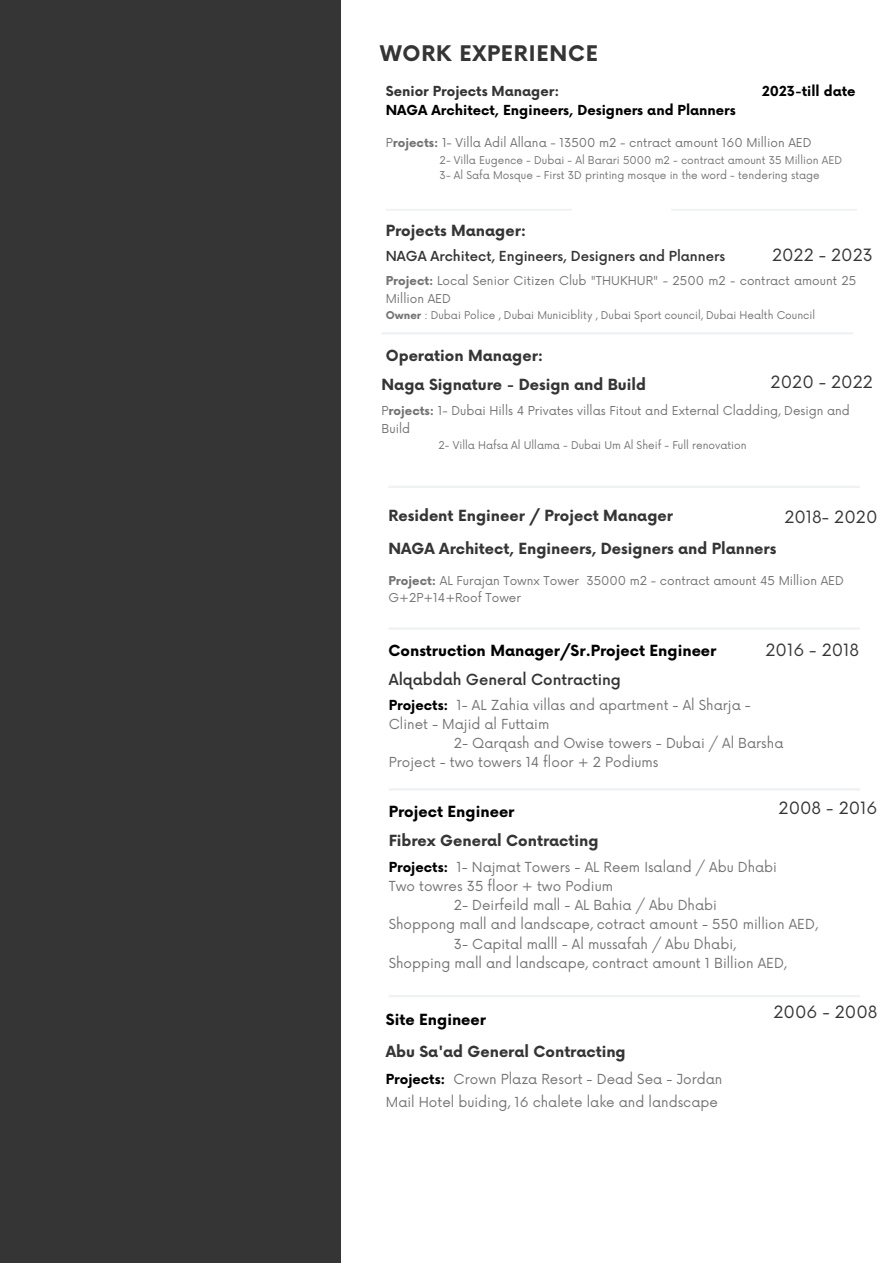
<style>
.page{position:relative;width:893px;height:1264px;background:#fff}
.page>*{position:absolute;margin:0;border:0;box-sizing:border-box;transform-origin:0 0}
.t1{font:700 21px "Now";letter-spacing:.035em;color:#353535}
.t2{font:16.5px "Now";color:#353535}
.t3{font:700 15px "Now";color:#353535}
.t4{font:700 15px "Now";color:#000}
.t5{font:500 15px "Now";color:#353535}
.t6{font:13.5px "Now";color:#737373}
.t7{font:700 13.5px "Now";color:#000}
.t8{font:500 13.5px "Now";color:#353535}
.t9{font:700 13.5px "Now";color:#353535}
.t10{font:12px/17.5px "Now";color:#737373}
.t11{font:10.5px "Now";color:#737373}
.s1{font-weight:700}
.s2{font-weight:700;color:#000}
</style>
<div class="page">
<div style="left:0;top:0;width:341px;height:1262px;background:#353535"></div>
<svg style="left:386px;top:209px;width:471px;height:2px"></svg>
<hr style="left:381px;top:332px;width:471px;height:2px;background:#eff1f2">
<hr style="left:388px;top:486px;width:471px;height:2px;background:#eff1f2">
<hr style="left:388px;top:627px;width:471px;height:2px;background:#eff1f2">
<hr style="left:389px;top:788px;width:471px;height:2px;background:#eff1f2">
<hr style="left:389px;top:995px;width:471px;height:2px;background:#eff1f2">
<p class="t1" style="left:380px;top:42px;width:219px">WORK EXPERIENCE</p>
<p class="t9" style="left:386px;top:83px;width:175px">Senior Projects Manager:</p>
<p class="t7" style="left:762px;top:83px;width:95px">2023-till date</p>
<p class="t7" style="left:386px;top:103px;width:351px">NAGA Architect, Engineers, Designers and Planners</p>
<p class="t10" style="left:386px;top:135px;width:427px">P<span class="s1">rojects:</span> 1- Villa Adil Allana - 13500 m2 - cntract amount 160 Million AED</p>
<p class="t11" style="left:439px;top:154px;width:404px">2- Villa Eugence - Dubai - Al Barari 5000 m2 - contract amount 35 Million AED</p>
<p class="t11" style="left:439px;top:169px;width:382px">3- Al Safa Mosque - First 3D printing mosque in the word - tendering stage</p>
<p class="t3" style="left:386px;top:222px;width:142px">Projects Manager:</p>
<p class="t10" style="left:386px;top:273px;width:472px"><span class="s1">Project:</span> Local Senior Citizen Club "THUKHUR" - 2500 m2 - contract amount 25<br>Million AED</p>
<p class="t11" style="left:386px;top:309px;width:431px"><span class="s1">Owner</span> : Dubai Police , Dubai Municiblity , Dubai Sport council, Dubai Health Council</p>
<p class="t8" style="left:386px;top:249px;width:341px">NAGA Architect, Engineers, Designers and Planners</p>
<p class="t2" style="left:772px;top:246px;width:102px">2022 - 2023</p>
<p class="t3" style="left:386px;top:347px;width:159px">Operation Manager:</p>
<p class="t10" style="left:381px;top:403px;width:470px">P<span class="s1">rojects:</span> 1- Dubai Hills 4 Privates villas Fitout and External Cladding, Design and<br>Build</p>
<p class="t11" style="left:438px;top:439px;width:310px">2- Villa Hafsa Al Ullama - Dubai Um Al Sheif - Full renovation</p>
<p class="t3" style="left:381px;top:376px;width:266px">Naga Signature - Design and Build</p>
<p class="t2" style="left:770px;top:373px;width:104px">2020 - 2022</p>
<p class="t3" style="left:388px;top:507px;width:286px">Resident Engineer / Project Manager</p>
<p class="t3" style="left:388px;top:540px;width:389px">NAGA Architect, Engineers, Designers and Planners</p>
<p class="t2" style="left:784px;top:508px;width:95px">2018- 2020</p>
<p class="t10" style="left:388px;top:572px;width:457px"><span class="s1">Project:</span> AL Furajan Townx Tower 35000 m2 - contract amount 45 Million AED</p>
<p class="t10" style="left:388px;top:589px;width:134px">G+2P+14+Roof Tower</p>
<p class="t4" style="left:388px;top:642px;width:329px">Construction Manager/Sr.Project Engineer</p>
<p class="t6" style="left:389px;top:697px;width:363px"><span class="s2">Projects:</span> 1- AL Zahia villas and apartment - Al Sharja -</p>
<p class="t6" style="left:389px;top:716px;width:162px">Clinet - Majid al Futtaim</p>
<p class="t6" style="left:454px;top:736px;width:331px">2- Qarqash and Owise towers - Dubai / Al Barsha</p>
<p class="t6" style="left:389px;top:755px;width:271px">Project - two towers 14 floor + 2 Podiums</p>
<p class="t2" style="left:765px;top:641px;width:95px">2016 - 2018</p>
<p class="t5" style="left:389px;top:671px;width:234px">Alqabdah General Contracting</p>
<p class="t4" style="left:389px;top:803px;width:127px">Project Engineer</p>
<p class="t2" style="left:778px;top:798px;width:100px">2008 - 2016</p>
<p class="t3" style="left:389px;top:832px;width:211px">Fibrex General Contracting</p>
<p class="t6" style="left:389px;top:859px;width:390px"><span class="s2">Projects:</span> 1- Najmat Towers - AL Reem Isaland / Abu Dhabi</p>
<p class="t6" style="left:389px;top:878px;width:226px">Two towres 35 floor + two Podium</p>
<p class="t6" style="left:454px;top:897px;width:264px">2- Deirfeild mall - AL Bahia / Abu Dhabi</p>
<p class="t6" style="left:389px;top:917px;width:430px">Shoppong mall and landscape, cotract amount - 550 million AED,</p>
<p class="t6" style="left:454px;top:936px;width:283px">3- Capital malll - Al mussafah / Abu Dhabi,</p>
<p class="t6" style="left:389px;top:955px;width:399px">Shopping mall and landscape, contract amount 1 Billion AED,</p>
<p class="t4" style="left:386px;top:1011px;width:102px">Site Engineer</p>
<p class="t3" style="left:386px;top:1043px;width:241px">Abu Sa'ad General Contracting</p>
<p class="t6" style="left:386px;top:1071px;width:338px"><span class="s2">Projects:</span> Crown Plaza Resort - Dead Sea - Jordan</p>
<p class="t6" style="left:386px;top:1094px;width:333px">Mail Hotel buiding, 16 chalete lake and landscape</p>
<p class="t2" style="left:773px;top:1002px;width:106px">2006 - 2008</p>
</div>
